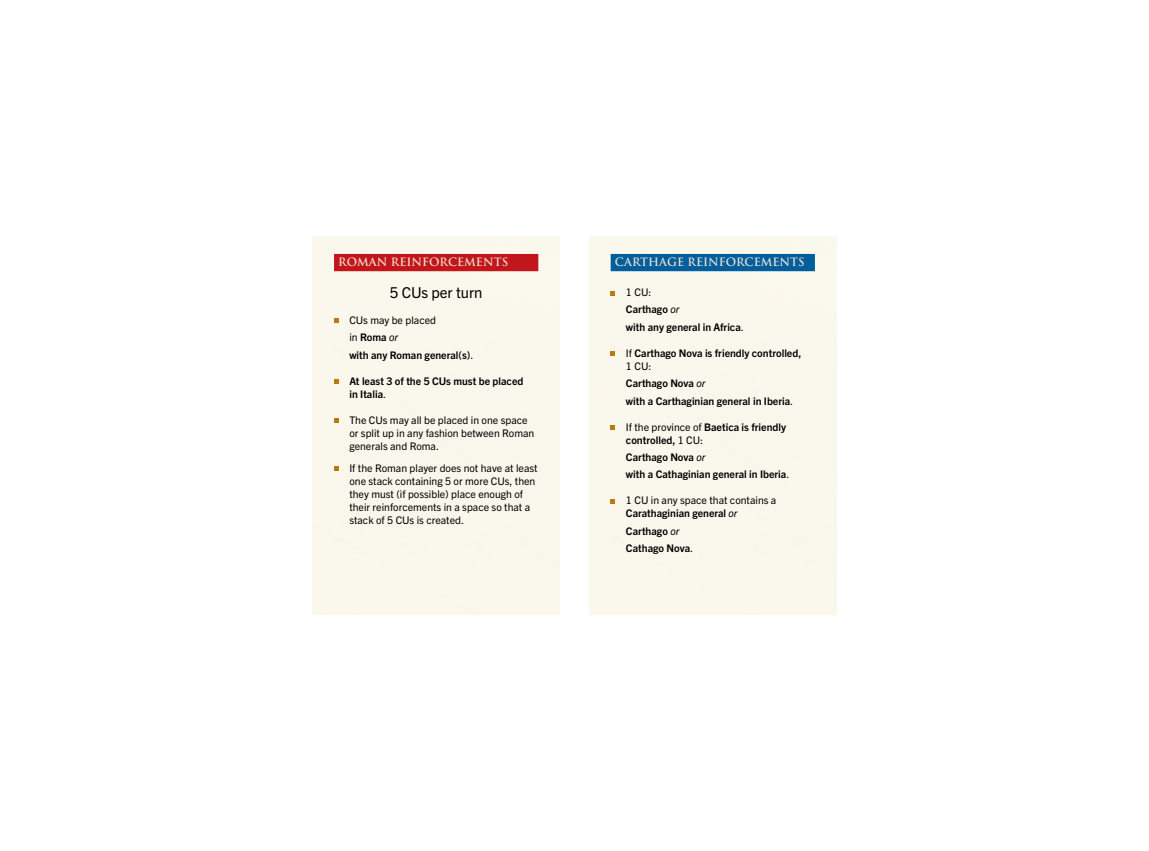
<style>
.page{position:relative;width:1149px;height:851px;background:#fff}
.page>*{position:absolute;margin:0;border:0;box-sizing:border-box;transform-origin:0 0}
.t1{font:15px "Trade Gothic Next LT Pro";letter-spacing:-.005em;color:#000}
.t2{font:700 11.25px "Trajan Pro";color:#eadece}
.t3{font:700 10.5px/17.4px "Trade Gothic Next LT Pro";color:#000}
.t4{font:10.5px/13.2px "Trade Gothic Next LT Pro";color:#000}
.s1{font-weight:400}
.s2{font-weight:400;font-style:italic}
.s3{font-weight:700}
.s4{font-style:italic}
</style>
<div class="page">
<div style="left:313px;top:236px;width:246px;height:378px;background:#faf7ec"></div>
<div style="left:589px;top:236px;width:247px;height:378px;background:#faf7ec"></div>
<div style="left:334px;top:254px;width:204px;height:17px;background:#c3151c"></div>
<svg style="left:334px;top:318px;width:4px;height:5px"></svg>
<svg style="left:334px;top:379px;width:4px;height:5px"></svg>
<svg style="left:334px;top:418px;width:4px;height:5px"></svg>
<svg style="left:334px;top:466px;width:4px;height:4px"></svg>
<div style="left:610px;top:254px;width:204px;height:17px;background:#005e9d"></div>
<svg style="left:610px;top:291px;width:5px;height:4px"></svg>
<svg style="left:610px;top:351px;width:5px;height:5px"></svg>
<svg style="left:610px;top:425px;width:5px;height:4px"></svg>
<svg style="left:610px;top:499px;width:5px;height:4px"></svg>
<p class="t2" style="left:338px;top:255px;width:171px">ROMAN REINFORCEMENTS</p>
<h1 class="t1" style="left:390px;top:282px;width:94px">5 CUs per turn</h1>
<p class="t3" style="left:349px;top:310px;width:125px"><span class="s1">CUs may be placed<br>in</span> Roma <span class="s2">or<br></span>with any Roman general(s)<span class="s1">.</span></p>
<p class="t3" style="left:349px;top:373px;width:175px;line-height:13.2px">At least 3 of the 5 CUs must be placed in Italia<span class="s1">.</span></p>
<p class="t4" style="left:349px;top:412px;width:186px">The CUs may all be placed in one space or split up in any fashion between Roman generals and Roma.</p>
<p class="t4" style="left:349px;top:460px;width:190px">If the Roman player does not have at least one stack containing 5 or more CUs, then they must (if possible) place enough of their reinforcements in a space so that a stack of 5 CUs is created.</p>
<p class="t2" style="left:614px;top:255px;width:191px">CARTHAGE REINFORCEMENTS</p>
<p class="t3" style="left:625px;top:283px;width:119px"><span class="s1">1 CU:<br></span>Carthago <span class="s2">or<br></span>with any general in Africa<span class="s1">.</span></p>
<p class="t3" style="left:625px;top:345px;width:177px;line-height:13.2px"><span class="s1">If</span> Carthago Nova is friendly controlled,<br><span class="s1">1 CU:</span></p>
<p class="t3" style="left:625px;top:374px;width:169px">Carthago Nova <span class="s2">or<br></span>with a Carthaginian general in Iberia<span class="s1">.</span></p>
<p class="t3" style="left:625px;top:419px;width:162px;line-height:13.2px"><span class="s1">If the province of</span> Baetica is friendly controlled, <span class="s1">1 CU:</span></p>
<p class="t3" style="left:625px;top:447px;width:165px">Carthago Nova <span class="s2">or<br></span>with a Cathaginian general in Iberia<span class="s1">.</span></p>
<p class="t4" style="left:625px;top:493px;width:152px">1 CU in any space that contains a<br><span class="s3">Carathaginian general</span> <span class="s4">or</span></p>
<p class="t3" style="left:625px;top:521px;width:69px">Carthago <span class="s2">or<br></span>Cathago Nova<span class="s1">.</span></p>
</div>
